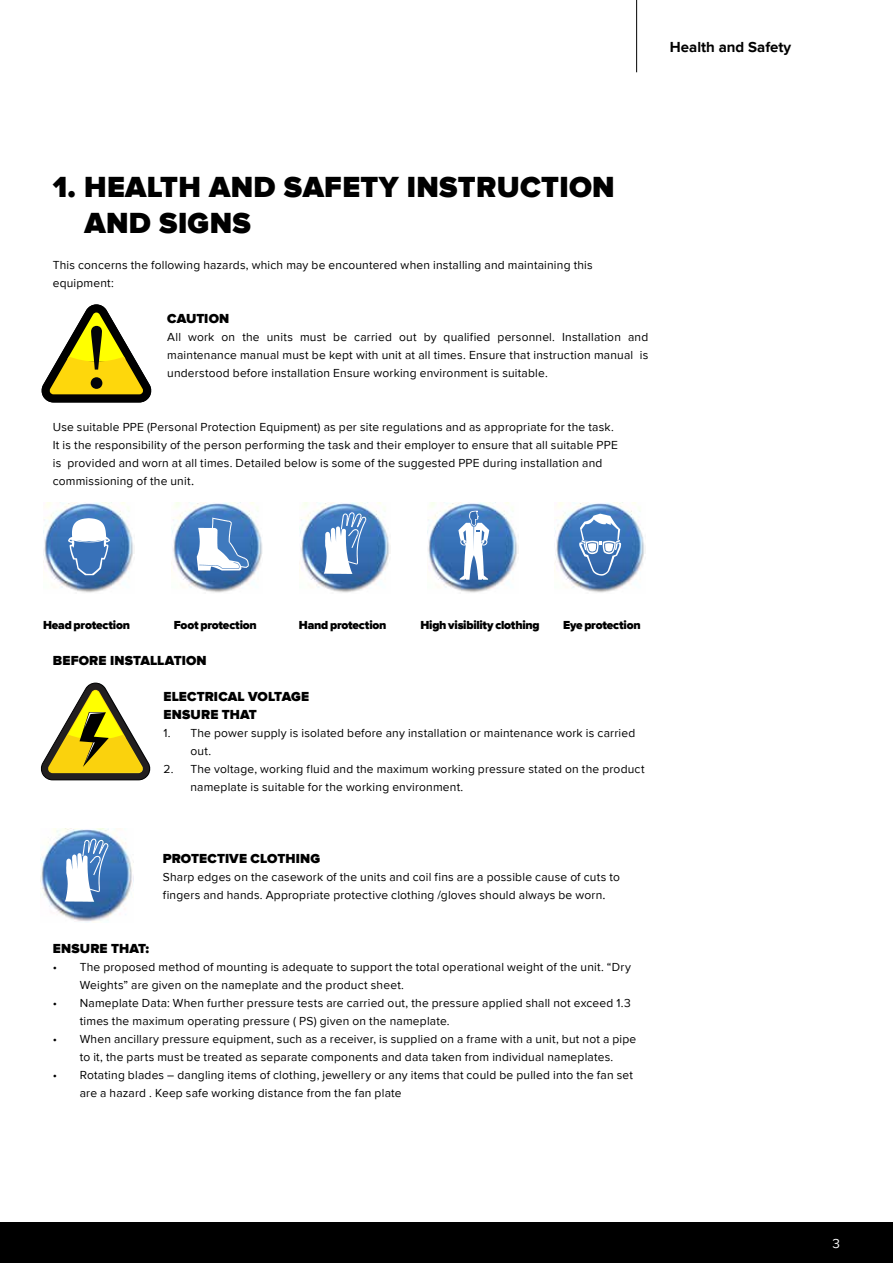
<style>
.page{position:relative;width:893px;height:1263px;background:#fff}
.page>*{position:absolute;margin:0;border:0;box-sizing:border-box;transform-origin:0 0}
.t1{font:900 30px/36px "Proxima Nova";letter-spacing:.01em;color:#000}
.t2{font:700 15px "Proxima Nova";color:#000}
.t3{font:900 13.5px "Proxima Nova";letter-spacing:.01em;color:#000}
.t4{font:13.5px "Proxima Nova";color:#fff}
.t5{font:12px/18px "Proxima Nova";letter-spacing:.015em;color:#000}
.t6{font:900 12px "Proxima Nova";letter-spacing:-.02em;color:#000}
.s1{font-size:13.5px}
</style>
<div class="page">
<div style="left:0;top:1222px;width:893px;height:41px;background:#000"></div>
<svg style="left:41px;top:304px;width:111px;height:99px"></svg>
<img style="left:299px;top:503px;width:90px;height:90px">
<svg style="left:324px;top:512px;width:42px;height:62px"></svg>
<img style="left:427px;top:503px;width:90px;height:90px">
<svg style="left:458px;top:511px;width:31px;height:69px"></svg>
<img style="left:43px;top:503px;width:90px;height:90px">
<svg style="left:68px;top:518px;width:42px;height:57px"></svg>
<img style="left:172px;top:503px;width:90px;height:90px">
<svg style="left:197px;top:518px;width:52px;height:53px"></svg>
<img style="left:555px;top:503px;width:91px;height:90px">
<svg style="left:579px;top:514px;width:42px;height:62px"></svg>
<img style="left:40px;top:829px;width:92px;height:93px">
<svg style="left:65px;top:839px;width:43px;height:63px"></svg>
<svg style="left:40px;top:682px;width:111px;height:99px"></svg>
<hr style="left:636px;top:0;width:1px;height:72px;background:#000">
<p class="t2" style="left:670px;top:38px;width:123px">Health and Safety</p>
<h1 class="t1" style="left:85px;top:170px;width:532px;text-indent:-32px">1. Health and Safety instruction and signs</h1>
<p class="t5" style="left:53px;top:256px;width:541px">This concerns the following hazards, which may be encountered when installing and maintaining this equipment:</p>
<p class="t3" style="left:167px;top:310px;width:11px">CAUT</p>
<p class="t3" style="left:204px;top:310px;width:16px">ION</p>
<p class="t5" style="left:167px;top:328px;width:483px;text-align:justify">All work on the units must be carried out by qualified personnel. Installation and maintenance manual must be kept with unit at all times. Ensure that instruction manual is understood before installation Ensure working environment is suitable.</p>
<p class="t5" style="left:53px;top:418px;width:567px">Use suitable PPE (Personal Protection Equipment) as per site regulations and as appropriate for the task.<br>It is the responsibility of the person performing the task and their employer to ensure that all suitable PPE is provided and worn at all times. Detailed below is some of the suggested PPE during installation and commissioning of the unit<span class="s1">.</span></p>
<p class="t6" style="left:43px;top:618px;width:88px">Head protection</p>
<p class="t6" style="left:174px;top:618px;width:84px">Foot protection</p>
<p class="t6" style="left:299px;top:618px;width:89px">Hand protection</p>
<p class="t6" style="left:420px;top:618px;width:121px">High visibility clothing</p>
<p class="t6" style="left:563px;top:618px;width:79px">Eye protection</p>
<p class="t3" style="left:53px;top:652px;width:37px">BEFORE</p>
<p class="t3" style="left:110px;top:652px;width:14px">INSTALLAT</p>
<p class="t3" style="left:182px;top:652px;width:16px">ION</p>
<p class="t3" style="left:163px;top:688px;width:10px">ELECTR</p>
<p class="t3" style="left:214px;top:688px;width:14px">ICAL</p>
<p class="t3" style="left:248px;top:688px;width:19px">VOLTAGE</p>
<p class="t3" style="left:163px;top:706px;width:10px">ENSURE</p>
<p class="t3" style="left:222px;top:706px;width:28px">THAT</p>
<p class="t5" style="left:190px;top:724px;width:446px;text-indent:-27px">1. The power supply is isolated before any installation or maintenance work is carried out.</p>
<p class="t5" style="left:190px;top:760px;width:456px;text-indent:-27px">2. The voltage, working fluid and the maximum working pressure stated on the product nameplate is suitable for the working environment.</p>
<p class="t3" style="left:163px;top:850px;width:19px">PROTECT</p>
<p class="t3" style="left:225px;top:850px;width:36px">IVE CLOT</p>
<p class="t3" style="left:285px;top:850px;width:26px">HING</p>
<p class="t5" style="left:163px;top:868px;width:459px">Sharp edges on the casework of the units and coil fins are a possible cause of cuts to fingers and hands. Appropriate protective clothing /gloves should always be worn<span class="s1">.</span></p>
<p class="t3" style="left:53px;top:940px;width:10px">ENSURE</p>
<p class="t3" style="left:111px;top:940px;width:40px">THAT:</p>
<p class="t5" style="left:80px;top:958px;width:553px;text-indent:-27px">• The proposed method of mounting is adequate to support the total operational weight of the unit. “Dry<br>Weights” are given on the nameplate and the product sheet.</p>
<p class="t5" style="left:80px;top:994px;width:553px;text-indent:-27px">• Nameplate Data: When further pressure tests are carried out, the pressure applied shall not exceed 1.3 times the maximum operating pressure ( PS) given on the nameplate.</p>
<p class="t5" style="left:53px;top:1030px;width:585px;text-align:center">• When ancillary pressure equipment, such as a receiver, is supplied on a frame with a unit, but not a pipe to it, the parts must be treated as separate components and data taken from individual nameplates.</p>
<p class="t5" style="left:80px;top:1066px;width:555px;text-indent:-27px">• Rotating blades – dangling items of clothing, jewellery or any items that could be pulled into the fan set are a hazard . Keep safe working distance from the fan plate</p>
<p class="t4" style="left:832px;top:1236px;width:9px">3</p>
</div>
